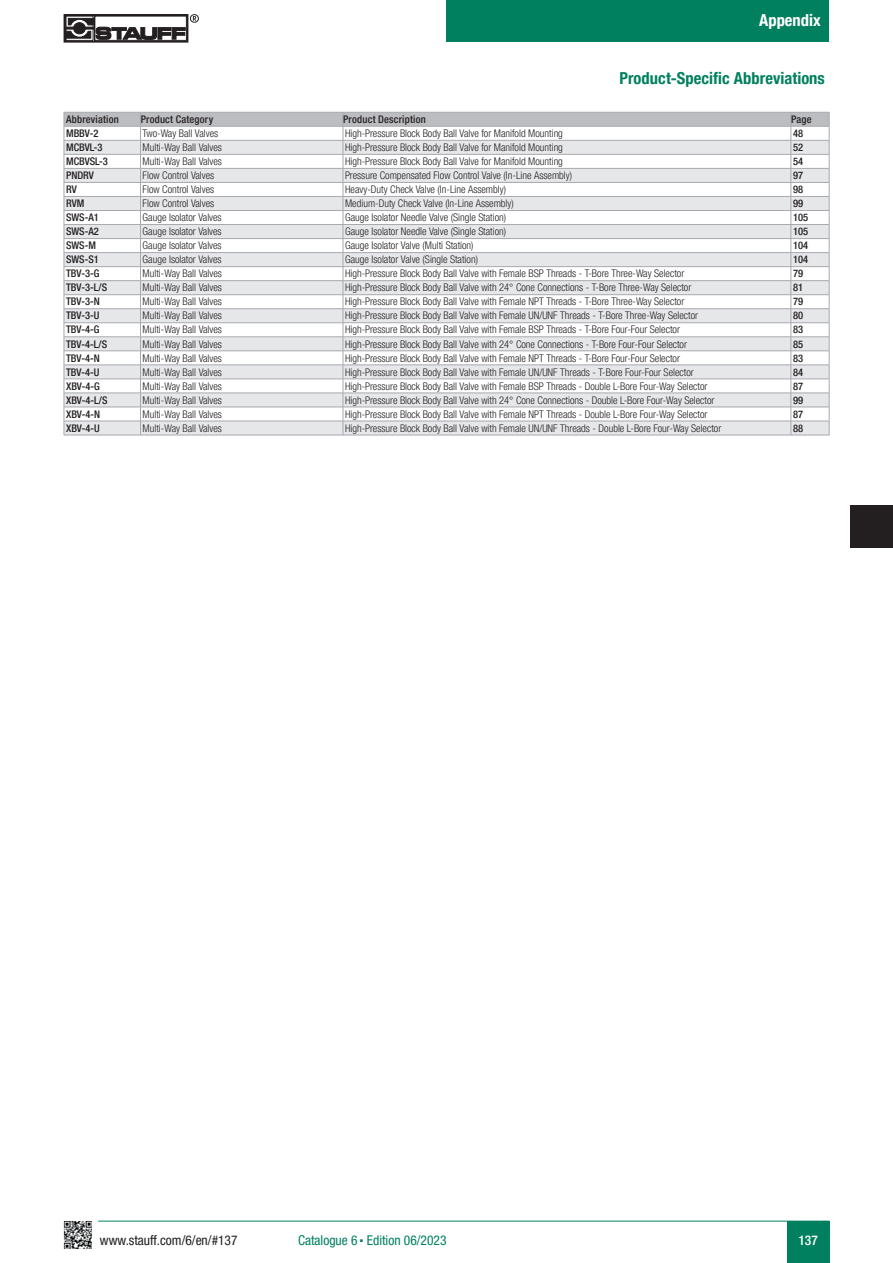
<style>
.page{position:relative;width:893px;height:1263px;background:#fff}
.page>*{position:absolute;margin:0;border:0;box-sizing:border-box;transform-origin:0 0}
.t1{font:700 condensed 16.5px "Helvetica Neue LTW1 G";letter-spacing:.005em;color:#00805f}
.t2{font:700 condensed 16.5px "Helvetica Neue LTW1 G";color:#fff}
.t3{font:condensed 13.5px "Helvetica Neue LTW1 G";color:#00805f}
.t4{font:condensed 13.5px "Helvetica Neue LTW1 G";color:#231f20}
.t5{font:500 condensed 13.5px "Helvetica Neue LTW1 G";color:#fff}
.t6{font:300 condensed 10.5px "Helvetica Neue LTW1 G";color:#231f20}
.t7{font:500 condensed 10.5px "Helvetica Neue LTW1 G";color:#231f20}
.t8{font:500 condensed 10.5px "Helvetica Neue LTW1 G";letter-spacing:.02em;color:#231f20}
</style>
<div class="page">
<div style="left:446px;top:0;width:383px;height:42px;background:#00805f"></div>
<div style="left:64px;top:14px;width:124px;height:28px;border:1px solid #231f20"></div>
<svg style="left:68px;top:25px;width:23px;height:6px"></svg>
<div style="left:66px;top:16px;width:27px;height:24px;border:1px solid #231f20"></div>
<div style="left:190px;top:14px;width:9px;height:9px;border:1px solid #231f20;border-radius:50%"></div>
<svg style="left:193px;top:16px;width:3px;height:5px"></svg>
<svg style="left:68px;top:18px;width:26px;height:7px"></svg>
<svg style="left:66px;top:31px;width:25px;height:7px"></svg>
<svg style="left:71px;top:20px;width:17px;height:16px"></svg>
<div style="left:71px;top:20px;width:17px;height:16px;border:1px solid #fff;border-radius:50%"></div>
<div style="left:74px;top:23px;width:11px;height:11px;background:#231f20;border-radius:50%"></div>
<div style="left:74px;top:23px;width:11px;height:11px;border:1px solid #231f20;border-radius:50%"></div>
<hr style="left:66px;top:27px;width:28px;height:2px;background:#231f20">
<svg style="left:96px;top:27px;width:89px;height:13px"></svg>
<div style="left:850px;top:505px;width:43px;height:42px;background:#231f20"></div>
<div style="left:787px;top:1221px;width:42px;height:42px;background:#00805f"></div>
<hr style="left:64px;top:1221px;width:765px;height:1px;background:#00805f">
<svg style="left:63px;top:1220px;width:38px;height:29px"></svg>
<svg style="left:64px;top:112px;width:766px;height:323px"></svg>
<hr style="left:64px;top:435px;width:77px;height:1px;background:#a8a9ad">
<hr style="left:141px;top:435px;width:202px;height:1px;background:#a8a9ad">
<hr style="left:343px;top:435px;width:448px;height:1px;background:#a8a9ad">
<hr style="left:791px;top:435px;width:38px;height:1px;background:#a8a9ad">
<h1 class="t2" style="left:759px;top:10px;width:63px">Appendix</h1>
<h1 class="t1" style="left:619px;top:68px;width:207px">Product-Specific Abbreviations</h1>
<p class="t8" style="left:66px;top:113px;width:54px">Abbreviation</p>
<p class="t8" style="left:141px;top:113px;width:74px">Product Category</p>
<p class="t8" style="left:343px;top:113px;width:84px">Product Description</p>
<p class="t7" style="left:791px;top:113px;width:22px">Page</p>
<p class="t7" style="left:66px;top:127px;width:34px">MBBV-2</p>
<p class="t6" style="left:143px;top:127px;width:77px">Two-Way Ball Valves</p>
<p class="t6" style="left:345px;top:127px;width:219px">High-Pressure Block Body Ball Valve for Manifold Mounting</p>
<p class="t7" style="left:793px;top:127px;width:12px">48</p>
<p class="t7" style="left:66px;top:141px;width:38px">MCBVL-3</p>
<p class="t6" style="left:143px;top:141px;width:81px">Multi-Way Ball Valves</p>
<p class="t6" style="left:345px;top:141px;width:219px">High-Pressure Block Body Ball Valve for Manifold Mounting</p>
<p class="t7" style="left:793px;top:141px;width:12px">52</p>
<p class="t7" style="left:66px;top:155px;width:43px">MCBVSL-3</p>
<p class="t6" style="left:143px;top:155px;width:81px">Multi-Way Ball Valves</p>
<p class="t6" style="left:345px;top:155px;width:219px">High-Pressure Block Body Ball Valve for Manifold Mounting</p>
<p class="t7" style="left:793px;top:155px;width:12px">54</p>
<p class="t7" style="left:66px;top:169px;width:29px">PNDRV</p>
<p class="t6" style="left:143px;top:169px;width:73px">Flow Control Valves</p>
<p class="t6" style="left:345px;top:169px;width:228px">Pressure Compensated Flow Control Valve (In-Line Assembly)</p>
<p class="t7" style="left:793px;top:169px;width:12px">97</p>
<p class="t7" style="left:66px;top:183px;width:12px">RV</p>
<p class="t6" style="left:143px;top:183px;width:73px">Flow Control Valves</p>
<p class="t6" style="left:345px;top:183px;width:162px">Heavy-Duty Check Valve (In-Line Assembly)</p>
<p class="t7" style="left:793px;top:183px;width:12px">98</p>
<p class="t7" style="left:66px;top:197px;width:20px">RVM</p>
<p class="t6" style="left:143px;top:197px;width:73px">Flow Control Valves</p>
<p class="t6" style="left:345px;top:197px;width:170px">Medium-Duty Check Valve (In-Line Assembly)</p>
<p class="t7" style="left:793px;top:197px;width:12px">99</p>
<p class="t7" style="left:66px;top:211px;width:34px">SWS-A1</p>
<p class="t6" style="left:143px;top:211px;width:81px">Gauge Isolator Valves</p>
<p class="t6" style="left:345px;top:211px;width:163px">Gauge Isolator Needle Valve (Single Station)</p>
<p class="t7" style="left:793px;top:211px;width:17px">105</p>
<p class="t7" style="left:66px;top:225px;width:34px">SWS-A2</p>
<p class="t6" style="left:143px;top:225px;width:81px">Gauge Isolator Valves</p>
<p class="t6" style="left:345px;top:225px;width:163px">Gauge Isolator Needle Valve (Single Station)</p>
<p class="t7" style="left:793px;top:225px;width:17px">105</p>
<p class="t7" style="left:66px;top:239px;width:31px">SWS-M</p>
<p class="t6" style="left:143px;top:239px;width:81px">Gauge Isolator Valves</p>
<p class="t6" style="left:345px;top:239px;width:130px">Gauge Isolator Valve (Multi Station)</p>
<p class="t7" style="left:793px;top:239px;width:17px">104</p>
<p class="t7" style="left:66px;top:253px;width:34px">SWS-S1</p>
<p class="t6" style="left:143px;top:253px;width:81px">Gauge Isolator Valves</p>
<p class="t6" style="left:345px;top:253px;width:134px">Gauge Isolator Valve (Single Station)</p>
<p class="t7" style="left:793px;top:253px;width:17px">104</p>
<p class="t7" style="left:66px;top:267px;width:35px">TBV-3-G</p>
<p class="t6" style="left:143px;top:267px;width:81px">Multi-Way Ball Valves</p>
<p class="t6" style="left:345px;top:267px;width:341px">High-Pressure Block Body Ball Valve with Female BSP Threads - T-Bore Three-Way Selector</p>
<p class="t7" style="left:793px;top:267px;width:12px">79</p>
<p class="t7" style="left:66px;top:281px;width:43px">TBV-3-L/S</p>
<p class="t6" style="left:143px;top:282px;width:81px">Multi-Way Ball Valves</p>
<p class="t6" style="left:345px;top:282px;width:348px">High-Pressure Block Body Ball Valve with 24° Cone Connections - T-Bore Three-Way Selector</p>
<p class="t7" style="left:793px;top:281px;width:12px">81</p>
<p class="t7" style="left:66px;top:295px;width:35px">TBV-3-N</p>
<p class="t6" style="left:143px;top:296px;width:81px">Multi-Way Ball Valves</p>
<p class="t6" style="left:345px;top:296px;width:341px">High-Pressure Block Body Ball Valve with Female NPT Threads - T-Bore Three-Way Selector</p>
<p class="t7" style="left:793px;top:295px;width:12px">79</p>
<p class="t7" style="left:66px;top:309px;width:35px">TBV-3-U</p>
<p class="t6" style="left:143px;top:310px;width:81px">Multi-Way Ball Valves</p>
<p class="t6" style="left:345px;top:310px;width:355px">High-Pressure Block Body Ball Valve with Female UN/UNF Threads - T-Bore Three-Way Selector</p>
<p class="t7" style="left:793px;top:309px;width:12px">80</p>
<p class="t7" style="left:66px;top:323px;width:35px">TBV-4-G</p>
<p class="t6" style="left:143px;top:324px;width:81px">Multi-Way Ball Valves</p>
<p class="t6" style="left:345px;top:324px;width:336px">High-Pressure Block Body Ball Valve with Female BSP Threads - T-Bore Four-Four Selector</p>
<p class="t7" style="left:793px;top:323px;width:12px">83</p>
<p class="t7" style="left:66px;top:337px;width:43px">TBV-4-L/S</p>
<p class="t6" style="left:143px;top:338px;width:81px">Multi-Way Ball Valves</p>
<p class="t6" style="left:345px;top:338px;width:343px">High-Pressure Block Body Ball Valve with 24° Cone Connections - T-Bore Four-Four Selector</p>
<p class="t7" style="left:793px;top:337px;width:12px">85</p>
<p class="t7" style="left:66px;top:351px;width:35px">TBV-4-N</p>
<p class="t6" style="left:143px;top:352px;width:81px">Multi-Way Ball Valves</p>
<p class="t6" style="left:345px;top:352px;width:336px">High-Pressure Block Body Ball Valve with Female NPT Threads - T-Bore Four-Four Selector</p>
<p class="t7" style="left:793px;top:351px;width:12px">83</p>
<p class="t7" style="left:66px;top:365px;width:35px">TBV-4-U</p>
<p class="t6" style="left:143px;top:366px;width:81px">Multi-Way Ball Valves</p>
<p class="t6" style="left:345px;top:366px;width:350px">High-Pressure Block Body Ball Valve with Female UN/UNF Threads - T-Bore Four-Four Selector</p>
<p class="t7" style="left:793px;top:365px;width:12px">84</p>
<p class="t7" style="left:66px;top:379px;width:35px">XBV-4-G</p>
<p class="t6" style="left:143px;top:380px;width:81px">Multi-Way Ball Valves</p>
<p class="t6" style="left:345px;top:380px;width:364px">High-Pressure Block Body Ball Valve with Female BSP Threads - Double L-Bore Four-Way Selector</p>
<p class="t7" style="left:793px;top:379px;width:12px">87</p>
<p class="t7" style="left:66px;top:394px;width:43px">XBV-4-L/S</p>
<p class="t6" style="left:143px;top:394px;width:81px">Multi-Way Ball Valves</p>
<p class="t6" style="left:345px;top:394px;width:371px">High-Pressure Block Body Ball Valve with 24° Cone Connections - Double L-Bore Four-Way Selector</p>
<p class="t7" style="left:793px;top:394px;width:12px">99</p>
<p class="t7" style="left:66px;top:408px;width:36px">XBV-4-N</p>
<p class="t6" style="left:143px;top:408px;width:81px">Multi-Way Ball Valves</p>
<p class="t6" style="left:345px;top:408px;width:364px">High-Pressure Block Body Ball Valve with Female NPT Threads - Double L-Bore Four-Way Selector</p>
<p class="t7" style="left:793px;top:408px;width:12px">87</p>
<p class="t7" style="left:66px;top:422px;width:35px">XBV-4-U</p>
<p class="t6" style="left:143px;top:422px;width:81px">Multi-Way Ball Valves</p>
<p class="t6" style="left:345px;top:422px;width:378px">High-Pressure Block Body Ball Valve with Female UN/UNF Threads - Double L-Bore Four-Way Selector</p>
<p class="t7" style="left:793px;top:422px;width:12px">88</p>
<p class="t4" style="left:100px;top:1232px;width:139px">www.stauff.com/6/en/#137</p>
<p class="t3" style="left:298px;top:1232px;width:150px">Catalogue 6 ▪ Edition 06/2023</p>
<p class="t5" style="left:798px;top:1231px;width:21px">137</p>
</div>
